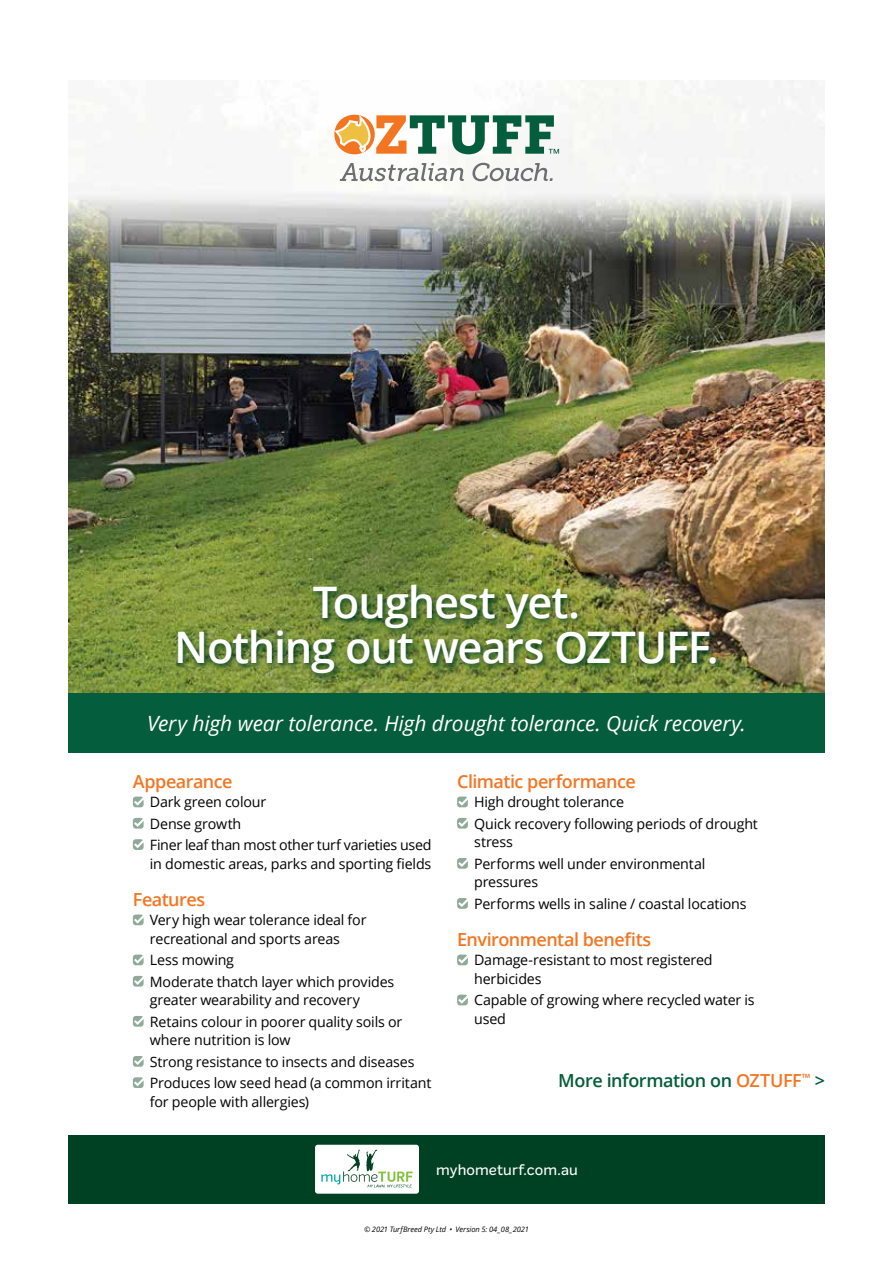
<style>
.page{position:relative;width:893px;height:1263px;background:#fff}
.page>*{position:absolute;margin:0;border:0;box-sizing:border-box;transform-origin:0 0}
.t1{font:600 43.5px/45px "Open Sans";letter-spacing:-.03em;color:#fff;text-align:center}
.t2{font:italic 21px "Open Sans";letter-spacing:-.005em;color:#fff}
.t3{font:600 18px "Open Sans";letter-spacing:-.03em;color:#f47521}
.t4{font:600 18px "Open Sans";letter-spacing:-.025em;color:#045d3c}
.t5{font:500 15px "Intelo";letter-spacing:.01em;color:#fff}
.t6{font:14.25px/21.3px "Open Sans";letter-spacing:-.01em;color:#000}
.t7{font:italic 7.5px "Open Sans";letter-spacing:-.005em;color:#000}
.s1{color:#f47521}
.s2{color:#004023}
</style>
<div class="page">
<div style="left:68px;top:1135px;width:757px;height:68px;background:#004023"></div>
<div style="left:315px;top:1145px;width:104px;height:49px;background:#fff;border-radius:3px"></div>
<svg style="left:321px;top:1149px;width:92px;height:39px"></svg>
<img style="left:68px;top:81px;width:757px;height:612px">
<div style="left:175px;top:582px;width:548px;height:99px;background:#004023;opacity:.9"></div>
<div style="left:68px;top:693px;width:757px;height:60px;background:#045d3c"></div>
<svg style="left:133px;top:796px;width:11px;height:11px"></svg>
<svg style="left:133px;top:818px;width:11px;height:11px"></svg>
<svg style="left:133px;top:839px;width:11px;height:11px"></svg>
<svg style="left:133px;top:914px;width:11px;height:11px"></svg>
<svg style="left:133px;top:954px;width:11px;height:11px"></svg>
<svg style="left:133px;top:976px;width:11px;height:10px"></svg>
<svg style="left:133px;top:1016px;width:11px;height:11px"></svg>
<svg style="left:133px;top:1056px;width:11px;height:11px"></svg>
<svg style="left:133px;top:1077px;width:11px;height:11px"></svg>
<svg style="left:457px;top:796px;width:11px;height:11px"></svg>
<svg style="left:457px;top:818px;width:11px;height:11px"></svg>
<svg style="left:457px;top:858px;width:11px;height:11px"></svg>
<svg style="left:457px;top:898px;width:11px;height:11px"></svg>
<svg style="left:457px;top:954px;width:11px;height:11px"></svg>
<svg style="left:457px;top:995px;width:11px;height:10px"></svg>
<svg style="left:340px;top:163px;width:124px;height:18px"></svg>
<svg style="left:472px;top:163px;width:81px;height:18px"></svg>
<svg style="left:334px;top:115px;width:41px;height:39px"></svg>
<svg style="left:334px;top:119px;width:36px;height:37px"></svg>
<svg style="left:376px;top:115px;width:183px;height:39px"></svg>
<h1 class="t1" style="left:174px;top:584px;width:546px">Toughest yet.<br>Nothing out wears OZTUFF.</h1>
<h2 class="t2" style="left:147px;top:715px;width:600px">Very high wear tolerance. High drought tolerance. Quick recovery.</h2>
<p class="t3" style="left:133px;top:774px;width:101px">Appearance</p>
<p class="t6" style="left:150px;top:793px;width:283px">Dark green colour<br>Dense growth<br>Finer leaf than most other turf varieties used</p>
<p class="t6" style="left:150px;top:852px;width:283px">in domestic areas, parks and sporting fields</p>
<p class="t3" style="left:133px;top:892px;width:74px">Features</p>
<p class="t6" style="left:150px;top:912px;width:218px;line-height:18.8px">Very high wear tolerance ideal for recreational and sports areas</p>
<p class="t6" style="left:150px;top:951px;width:246px">Less mowing<br>Moderate thatch layer which provides</p>
<p class="t6" style="left:150px;top:991px;width:254px">greater wearability and recovery<br>Retains colour in poorer quality soils or</p>
<p class="t6" style="left:150px;top:1031px;width:283px">where nutrition is low<br>Strong resistance to insects and diseases<br>Produces low seed head (a common irritant</p>
<p class="t6" style="left:150px;top:1092px;width:161px">for people with allergies)</p>
<p class="t3" style="left:457px;top:774px;width:180px">Climatic performance</p>
<p class="t6" style="left:474px;top:793px;width:285px">High drought tolerance<br>Quick recovery following periods of drought</p>
<p class="t6" style="left:474px;top:833px;width:233px">stress<br>Performs well under environmental</p>
<p class="t6" style="left:474px;top:873px;width:274px">pressures<br>Performs wells in saline / coastal locations</p>
<p class="t3" style="left:457px;top:927px;width:196px">Environmental benefits</p>
<p class="t6" style="left:474px;top:952px;width:240px;line-height:18.8px">Damage-resistant to most registered herbicides</p>
<p class="t6" style="left:474px;top:992px;width:282px;line-height:18.8px">Capable of growing where recycled water is used</p>
<p class="t4" style="left:558px;top:1073px;width:268px">More information on <span class="s1">OZTUFF</span><sup>™</sup> &gt;</p>
<p class="t5" style="left:398px;top:1164px;width:181px"><span class="s2">www.</span>myhometurf.com.au</p>
<p class="t7" style="left:364px;top:1226px;width:166px">© 2021 TurfBreed Pty Ltd • Version 5: 04_08_2021</p>
</div>
